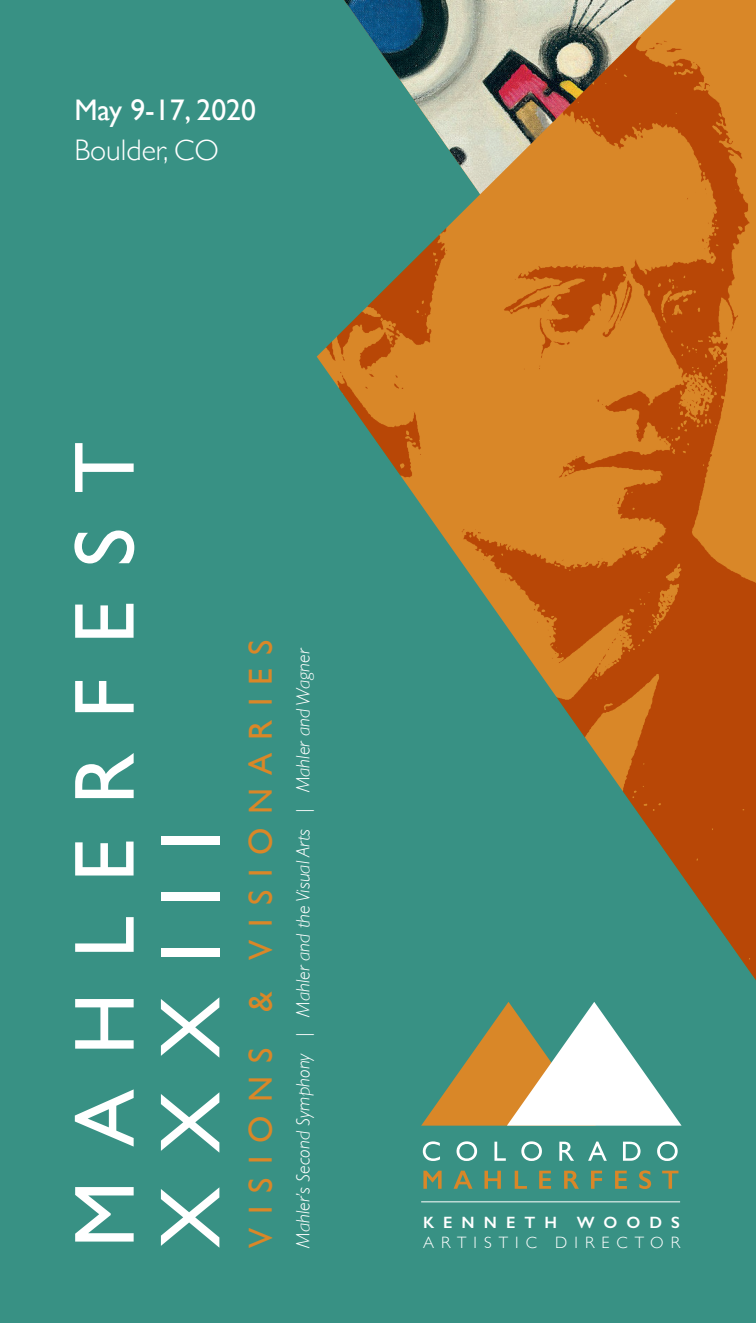
<style>
.page{position:relative;width:756px;height:1323px;background:#389184}
.page>*{position:absolute;margin:0;border:0;box-sizing:border-box;transform-origin:0 0}
.t1{font:85.75px/85.8px "Gill Sans";letter-spacing:.4em;color:#fff}
.t2{font:33.25px "Gill Sans";letter-spacing:.4em;color:#d98728}
.t3{font:29.75px "Gill Sans";color:#fff}
.t4{font:300 29.75px "Gill Sans";color:#fff}
.t5{font:italic 300 19.25px "Gill Sans";color:#fff}
.t6{font:300 16.45px "Gill Sans";letter-spacing:.43em;color:#fff}
.t7{font:600 16.45px "Gill Sans";letter-spacing:.55em;color:#fff}
</style>
<div class="page">
<img style="left:317px;top:0;width:439px;height:980px">
<svg style="left:423px;top:1141px;width:17px;height:20px"></svg>
<svg style="left:457px;top:1141px;width:20px;height:20px"></svg>
<svg style="left:494px;top:1142px;width:12px;height:19px"></svg>
<svg style="left:521px;top:1141px;width:21px;height:20px"></svg>
<svg style="left:559px;top:1142px;width:15px;height:19px"></svg>
<svg style="left:588px;top:1142px;width:19px;height:19px"></svg>
<svg style="left:623px;top:1142px;width:18px;height:19px"></svg>
<svg style="left:657px;top:1141px;width:21px;height:20px"></svg>
<svg style="left:423px;top:1171px;width:19px;height:18px"></svg>
<svg style="left:454px;top:1171px;width:19px;height:18px"></svg>
<svg style="left:485px;top:1171px;width:16px;height:18px"></svg>
<svg style="left:515px;top:1171px;width:12px;height:18px"></svg>
<svg style="left:539px;top:1171px;width:12px;height:18px"></svg>
<svg style="left:564px;top:1171px;width:15px;height:18px"></svg>
<svg style="left:591px;top:1171px;width:11px;height:18px"></svg>
<svg style="left:615px;top:1171px;width:12px;height:18px"></svg>
<svg style="left:639px;top:1170px;width:12px;height:19px"></svg>
<svg style="left:662px;top:1171px;width:16px;height:18px"></svg>
<svg style="left:421px;top:1002px;width:261px;height:124px"></svg>
<hr style="left:421px;top:1202px;width:259px;height:1px;background:#fff">
<h3 class="t3" style="left:74px;top:92px;width:183px">May 9-17, 2020</h3>
<h3 class="t4" style="left:74px;top:127px;width:146px">Boulder, CO</h3>
<h1 class="t1" style="left:61px;top:1248px;width:808px;rotate:-90deg">MAHLERFEST<br>XXXIII</h1>
<h2 class="t2" style="left:241px;top:1248px;width:610px;rotate:-90deg">VISIONS &amp; VISIONARIES</h2>
<p class="t5" style="left:292px;top:1248px;width:601px;rotate:-90deg">Mahler’s Second Symphony | Mahler and the Visual Arts | Mahler and Wagner</p>
<p class="t7" style="left:423px;top:1213px;width:259px">KENNETH WOODS</p>
<p class="t6" style="left:423px;top:1230px;width:259px">ARTISTIC DIRECTOR</p>
</div>
